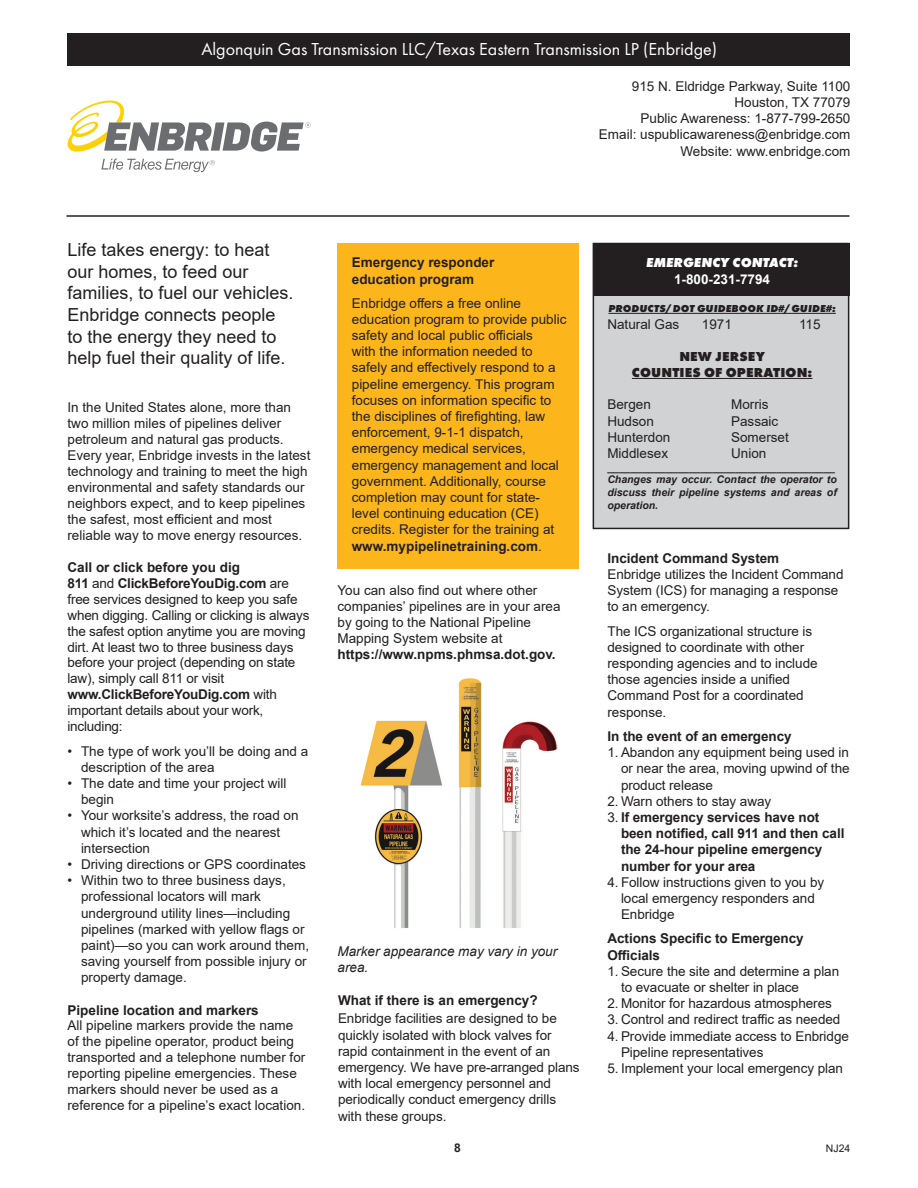
<style>
.page{position:relative;width:918px;height:1188px;background:#fff}
.page>*{position:absolute;margin:0;border:0;box-sizing:border-box;transform-origin:0 0}
.t1{font:18px "Arial";color:#231f20}
.t2{font:18px "Futura PT";color:#fff}
.t3{font:13.5px/16.2px "Arial";color:#231f20}
.t4{font:700 13.5px/16.2px "Arial";letter-spacing:-.005em;color:#231f20}
.t5{font:italic 13.5px/16.2px "Arial";color:#231f20}
.t6{font:800 13.5px "Futura PT";letter-spacing:.01em;color:#231f20}
.t7{font:italic 800 13.5px "Futura PT";color:#fff}
.t8{font:700 13.5px "Arial";color:#fff}
.t9{font:700 12px "Arial";color:#231f20}
.t10{font:italic 700 10.5px/12.6px "Arial";color:#231f20;text-align:justify}
.t11{font:italic 800 10.5px "Futura PT";letter-spacing:.01em;color:#231f20}
.t12{font:10.5px "Arial";color:#231f20}
.s1{font-weight:700}
.s2{font-weight:400}
</style>
<div class="page">
<div style="left:68px;top:34px;width:782px;height:32px;background:#231f20"></div>
<hr style="left:67px;top:215px;width:783px;height:2px;background:#231f20">
<svg style="left:68px;top:100px;width:242px;height:52px"></svg>
<svg style="left:101px;top:159px;width:114px;height:13px"></svg>
<div style="left:593px;top:244px;width:256px;height:284px;background:#d1d2d4"></div>
<div style="left:593px;top:243px;width:256px;height:286px;border:2px solid #231f20"></div>
<div style="left:593px;top:243px;width:256px;height:52px;background:#231f20"></div>
<hr style="left:608px;top:313px;width:228px;height:1px;background:#231f20">
<hr style="left:632px;top:378px;width:180px;height:1px;background:#231f20">
<div style="left:338px;top:243px;width:241px;height:325px;background:#fcb61c"></div>
<img style="left:360px;top:678px;width:198px;height:250px">
<p class="t2" style="left:201px;top:38px;width:517px">Algonquin Gas Transmission LLC/Texas Eastern Transmission LP (Enbridge)</p>
<p class="t3" style="left:632px;top:78px;width:220px">915 N. Eldridge Parkway, Suite 1100</p>
<p class="t3" style="left:734px;top:94px;width:118px">Houston, TX 77079</p>
<p class="t3" style="left:641px;top:110px;width:211px">Public Awareness: 1-877-799-2650</p>
<p class="t3" style="left:599px;top:127px;width:253px">Email: uspublicawareness@enbridge.com</p>
<p class="t3" style="left:680px;top:143px;width:172px">Website: www.enbridge.com</p>
<p class="t1" style="left:68px;top:237px;width:204px">Life takes energy: to heat</p>
<p class="t1" style="left:68px;top:259px;width:183px">our homes, to feed our</p>
<p class="t1" style="left:68px;top:281px;width:228px">families, to fuel our vehicles.</p>
<p class="t1" style="left:68px;top:302px;width:210px">Enbridge connects people</p>
<p class="t1" style="left:68px;top:324px;width:211px">to the energy they need to</p>
<p class="t1" style="left:68px;top:345px;width:220px">help fuel their quality of life.</p>
<p class="t3" style="left:68px;top:399px;width:225px">In the United States alone, more than</p>
<p class="t3" style="left:68px;top:415px;width:215px">two million miles of pipelines deliver</p>
<p class="t3" style="left:68px;top:431px;width:218px">petroleum and natural gas products.</p>
<p class="t3" style="left:68px;top:447px;width:244px">Every year, Enbridge invests in the latest</p>
<p class="t3" style="left:68px;top:463px;width:242px">technology and training to meet the high</p>
<p class="t3" style="left:68px;top:479px;width:239px">environmental and safety standards our</p>
<p class="t3" style="left:68px;top:495px;width:239px">neighbors expect, and to keep pipelines</p>
<p class="t3" style="left:68px;top:511px;width:206px">the safest, most efficient and most</p>
<p class="t3" style="left:68px;top:527px;width:236px">reliable way to move energy resources.</p>
<p class="t4" style="left:68px;top:559px;width:174px">Call or click before you dig</p>
<p class="t3" style="left:68px;top:575px;width:244px"><span class="s1">811</span> and <span class="s1">ClickBeforeYouDig.com</span> are free services designed to keep you safe when digging. Calling or clicking is always the safest option anytime you are moving dirt. At least two to three business days before your project (depending on state law), simply call 811 or visit</p>
<p class="t3" style="left:68px;top:686px;width:211px"><span class="s1">www.ClickBeforeYouDig.com</span> with important details about your work, including:</p>
<p class="t3" style="left:81px;top:743px;width:229px;text-indent:-14px">• The type of work you’ll be doing and a description of the area</p>
<p class="t3" style="left:81px;top:775px;width:207px;text-indent:-14px">• The date and time your project will begin</p>
<p class="t3" style="left:81px;top:807px;width:219px;text-indent:-14px">• Your worksite’s address, the road on which it’s located and the nearest intersection</p>
<p class="t3" style="left:68px;top:856px;width:240px">• Driving directions or GPS coordinates</p>
<p class="t3" style="left:81px;top:872px;width:230px;text-indent:-14px">• Within two to three business days, professional locators will mark underground utility lines—including pipelines (marked with yellow flags or paint)—so you can work around them, saving yourself from possible injury or property damage.</p>
<p class="t4" style="left:68px;top:1002px;width:193px">Pipeline location and markers</p>
<p class="t3" style="left:68px;top:1018px;width:239px">All pipeline markers provide the name of the pipeline operator, product being transported and a telephone number for reporting pipeline emergencies. These markers should never be used as a reference for a pipeline’s exact location.</p>
<p class="t4" style="left:352px;top:255px;width:144px">Emergency responder</p>
<p class="t4" style="left:352px;top:271px;width:124px">education program</p>
<p class="t3" style="left:352px;top:295px;width:216px">Enbridge offers a free online education program to provide public safety and local public officials<br>with the information needed to safely and effectively respond to a pipeline emergency. This program focuses on information specific to the disciplines of firefighting, law</p>
<p class="t3" style="left:352px;top:424px;width:209px">enforcement, 9-1-1 dispatch, emergency medical services, emergency management and local government. Additionally, course completion may count for state&shy;level continuing education (CE) credits. Register for the training at <span class="s1">www.mypipelinetraining.com</span>.</p>
<p class="t3" style="left:338px;top:582px;width:225px">You can also find out where other companies’ pipelines are in your area</p>
<p class="t3" style="left:338px;top:614px;width:195px">by going to the National Pipeline<br>Mapping System website at</p>
<p class="t4" style="left:338px;top:647px;width:220px">https://www.npms.phmsa.dot.gov.</p>
<p class="t5" style="left:338px;top:944px;width:221px">Marker appearance may vary in your area.</p>
<p class="t4" style="left:338px;top:993px;width:201px">What if there is an emergency?</p>
<p class="t3" style="left:338px;top:1011px;width:220px">Enbridge facilities are designed to be</p>
<p class="t3" style="left:338px;top:1027px;width:215px">quickly isolated with block valves for</p>
<p class="t3" style="left:338px;top:1043px;width:214px">rapid containment in the event of an</p>
<p class="t3" style="left:338px;top:1059px;width:243px">emergency. We have pre-arranged plans</p>
<p class="t3" style="left:338px;top:1075px;width:215px">with local emergency personnel and</p>
<p class="t3" style="left:338px;top:1092px;width:220px">periodically conduct emergency drills</p>
<p class="t3" style="left:338px;top:1108px;width:110px">with these groups.</p>
<p class="t7" style="left:646px;top:254px;width:154px">EMERGENCY CONTACT:</p>
<p class="t8" style="left:674px;top:269px;width:98px">1-800-231-7794</p>
<p class="t11" style="left:608px;top:302px;width:229px">PRODUCTS/DOT GUIDEBOOK ID#/GUIDE#:</p>
<p class="t3" style="left:607px;top:316px;width:74px">Natural Gas</p>
<p class="t3" style="left:702px;top:316px;width:32px">1971</p>
<p class="t3" style="left:799px;top:316px;width:23px">115</p>
<p class="t6" style="left:679px;top:348px;width:87px">NEW JERSEY</p>
<p class="t6" style="left:632px;top:364px;width:182px">COUNTIES OF OPERATION:</p>
<p class="t3" style="left:607px;top:397px;width:45px">Bergen</p>
<p class="t3" style="left:607px;top:413px;width:48px">Hudson</p>
<p class="t3" style="left:607px;top:429px;width:65px">Hunterdon</p>
<p class="t3" style="left:607px;top:445px;width:62px">Middlesex</p>
<p class="t3" style="left:731px;top:397px;width:39px">Morris</p>
<p class="t3" style="left:731px;top:413px;width:49px">Passaic</p>
<p class="t3" style="left:731px;top:429px;width:59px">Somerset</p>
<p class="t3" style="left:731px;top:445px;width:37px">Union</p>
<p class="t10" style="left:607px;top:461px;width:229px">_______________________________________</p>
<p class="t10" style="left:607px;top:474px;width:231px">Changes may occur. Contact the operator to discuss their pipeline systems and areas of operation.</p>
<p class="t4" style="left:608px;top:550px;width:173px">Incident Command System</p>
<p class="t3" style="left:608px;top:566px;width:238px">Enbridge utilizes the Incident Command<br>System (ICS) for managing a response to an emergency.</p>
<p class="t3" style="left:608px;top:623px;width:212px">The ICS organizational structure is designed to coordinate with other responding agencies and to include those agencies inside a unified<br>Command Post for a coordinated response.</p>
<p class="t4" style="left:608px;top:728px;width:186px">In the event of an emergency</p>
<p class="t3" style="left:621px;top:744px;width:230px;text-align:justify;text-indent:-14px">1. Abandon any equipment being used in or near the area, moving upwind of the product release</p>
<p class="t3" style="left:608px;top:793px;width:165px">2. Warn others to stay away</p>
<p class="t4" style="left:621px;top:809px;width:225px;text-indent:-14px"><span class="s2">3.</span> If emergency services have not been notified, call 911 and then call the 24-hour pipeline emergency number for your area</p>
<p class="t3" style="left:621px;top:874px;width:205px;text-indent:-14px">4. Follow instructions given to you by local emergency responders and<br>Enbridge</p>
<p class="t4" style="left:608px;top:931px;width:198px">Actions Specific to Emergency<br>Officials</p>
<p class="t3" style="left:621px;top:963px;width:220px;text-indent:-14px">1. Secure the site and determine a plan to evacuate or shelter in place</p>
<p class="t3" style="left:608px;top:995px;width:226px">2. Monitor for hazardous atmospheres</p>
<p class="t3" style="left:608px;top:1012px;width:234px">3. Control and redirect traffic as needed</p>
<p class="t3" style="left:621px;top:1028px;width:229px;text-indent:-14px">4. Provide immediate access to Enbridge<br>Pipeline representatives</p>
<p class="t3" style="left:608px;top:1060px;width:237px">5. Implement your local emergency plan</p>
<p class="t9" style="left:454px;top:1139px;width:8px">8</p>
<p class="t12" style="left:826px;top:1141px;width:26px">NJ24</p>
</div>
